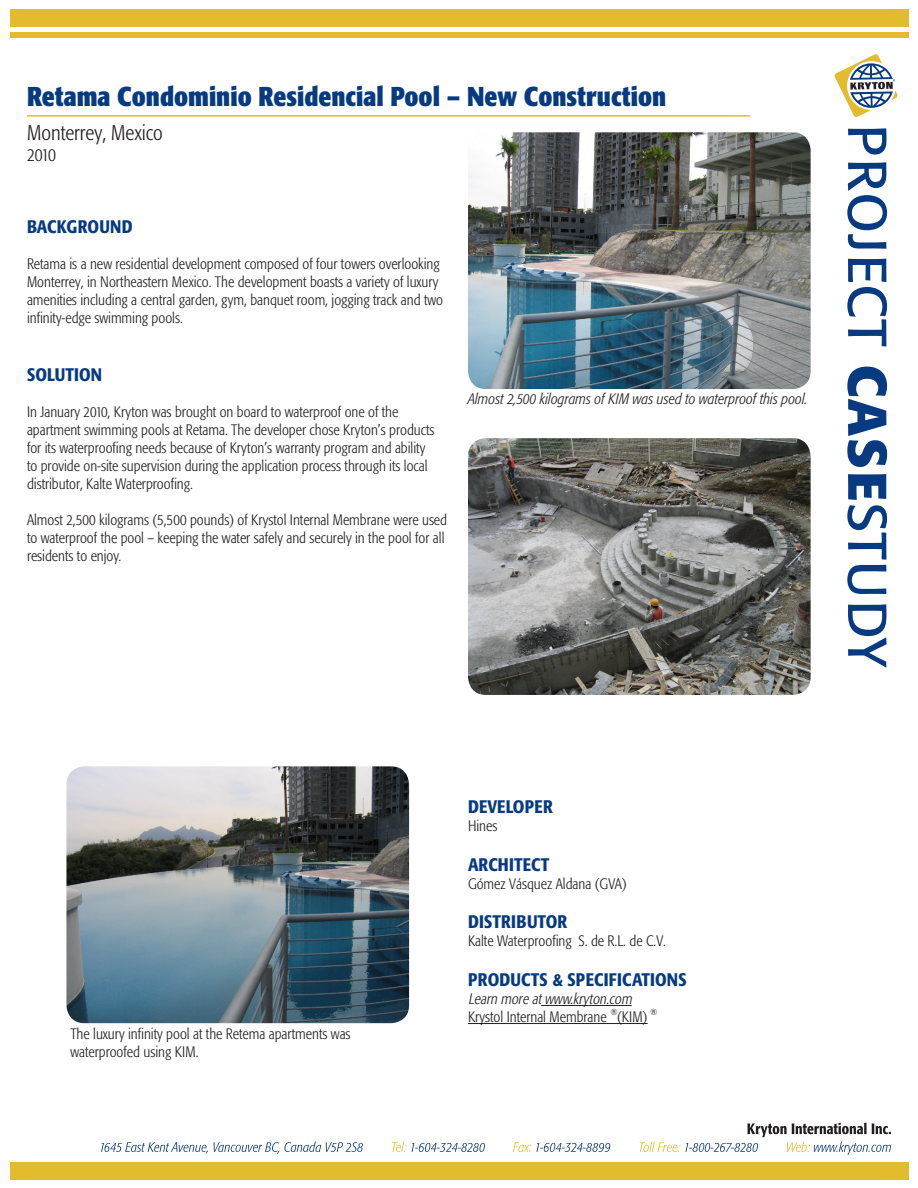
<style>
.page{position:relative;width:918px;height:1188px;background:#fff}
.page>*{position:absolute;margin:0;border:0;box-sizing:border-box;transform-origin:0 0}
.t1{font:54px "Formata";letter-spacing:.025em;color:#073a81}
.t2{font:700 condensed 27px "Formata";color:#073a81}
.t3{font:300 condensed 21px "Formata";color:#231f20}
.t4{font:500 condensed 18px "Formata";letter-spacing:.01em;color:#073a81}
.t5{font:300 condensed 18px "Formata";color:#231f20}
.t6{font:300 condensed 15px/18px "Formata";color:#231f20}
.t7{font:italic 300 condensed 15px "Formata";color:#231f20}
.t8{font:italic 300 condensed 15px "Formata";color:#231f20}
.t9{font:300 condensed 8.7px "Formata";color:#231f20}
.s1{font-weight:700}
</style>
<div class="page">
<div style="left:10px;top:9px;width:899px;height:18px;background:#e3bb2e"></div>
<div style="left:10px;top:1162px;width:899px;height:18px;background:#e3bb2e"></div>
<div style="left:10px;top:32px;width:899px;height:5px;background:#e3bb2e"></div>
<hr style="left:27px;top:115px;width:723px;height:2px;background:#e3bb2e">
<svg style="left:101px;top:1141px;width:262px;height:13px"></svg>
<svg style="left:392px;top:1141px;width:93px;height:11px"></svg>
<svg style="left:513px;top:1142px;width:97px;height:10px"></svg>
<svg style="left:639px;top:1123px;width:252px;height:32px"></svg>
<svg style="left:834px;top:54px;width:64px;height:63px"></svg>
<hr style="left:541px;top:1005px;width:91px;height:1px;background:#231f20">
<hr style="left:468px;top:1023px;width:180px;height:1px;background:#231f20">
<img style="left:468px;top:132px;width:343px;height:257px">
<img style="left:468px;top:438px;width:343px;height:257px">
<img style="left:66px;top:766px;width:343px;height:257px">
<p class="t2" style="left:27px;top:80px;width:641px">Retama Condominio Residencial Pool – New Construction</p>
<p class="t3" style="left:27px;top:120px;width:137px">Monterrey, Mexico</p>
<p class="t5" style="left:27px;top:145px;width:30px">2010</p>
<p class="t4" style="left:27px;top:216px;width:107px">BACKGROUND</p>
<p class="t6" style="left:27px;top:255px;width:418px">Retama is a new residential development composed of four towers overlooking Monterrey, in Northeastern Mexico. The development boasts a variety of luxury amenities including a central garden, gym, banquet room, jogging track and two infinity-edge swimming pools.</p>
<p class="t4" style="left:27px;top:364px;width:77px">SOLUTION</p>
<p class="t6" style="left:27px;top:403px;width:409px">In January 2010, Kryton was brought on board to waterproof one of the apartment swimming pools at Retama. The developer chose Kryton’s products for its waterproofing needs because of Kryton’s warranty program and ability to provide on-site supervision during the application process through its local distributor, Kalte Waterproofing.</p>
<p class="t6" style="left:27px;top:511px;width:422px">Almost 2,500 kilograms (5,500 pounds) of Krystol Internal Membrane were used to waterproof the pool – keeping the water safely and securely in the pool for all residents to enjoy.</p>
<p class="t7" style="left:468px;top:390px;width:341px">Almost 2,500 kilograms of KIM was used to waterproof this pool.</p>
<p class="t1" style="left:900px;top:124px;width:545px;rotate:90deg">PROJECT <span class="s1">CASE</span>STUDY</p>
<p class="t6" style="left:70px;top:1025px;width:282px">The luxury infinity pool at the Retema apartments was waterproofed using KIM.</p>
<p class="t4" style="left:468px;top:796px;width:86px">DEVELOPER</p>
<p class="t6" style="left:468px;top:817px;width:31px">Hines</p>
<p class="t4" style="left:468px;top:854px;width:83px">ARCHITECT</p>
<p class="t6" style="left:468px;top:875px;width:160px">Gómez Vásquez Aldana (GVA)</p>
<p class="t4" style="left:468px;top:911px;width:101px">DISTRIBUTOR</p>
<p class="t6" style="left:468px;top:932px;width:200px">Kalte Waterproofing S. de R.L. de C.V.</p>
<p class="t4" style="left:468px;top:969px;width:220px">PRODUCTS &amp; SPECIFICATIONS</p>
<p class="t8" style="left:468px;top:990px;width:169px">Learn moreatwww.kryton.com</p>
<p class="t6" style="left:468px;top:1008px;width:181px">Krystol Internal Membrane (KIM)</p>
<p class="t9" style="left:610px;top:1007px;width:9px">®</p>
<p class="t9" style="left:650px;top:1007px;width:9px">®</p>
</div>
